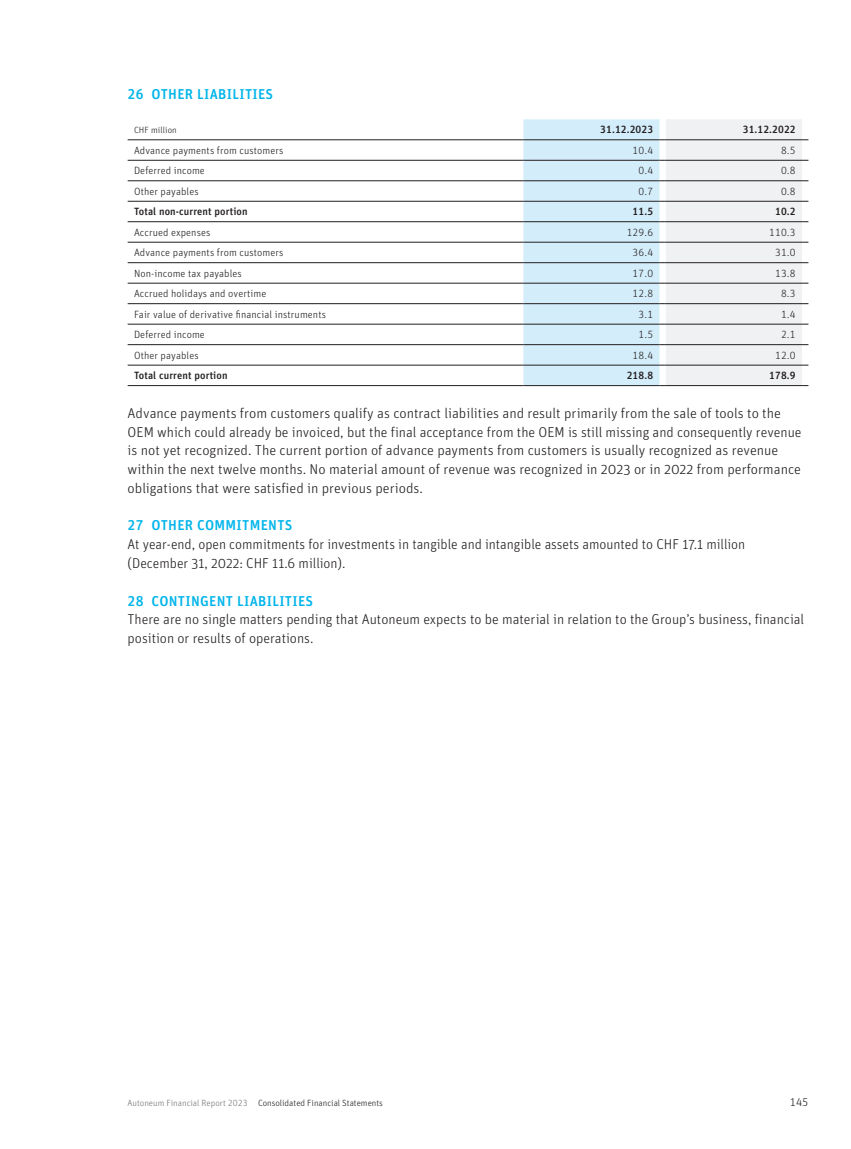
<style>
.page{position:relative;width:851px;height:1149px;background:#fff}
.page>*{position:absolute;margin:0;border:0;box-sizing:border-box;transform-origin:0 0}
.t1{font:14.25px/18.8px "Autoneum Unit OT Light";color:#231f20}
.t2{font:14.25px "Autoneum Unit OT Medium";letter-spacing:.02em;color:#02b5eb}
.t3{font:11.25px "Autoneum Unit OT Light";color:#231f20}
.t4{font:10.5px "Autoneum Unit OT Light";letter-spacing:.01em;color:#231f20}
.t5{font:10.5px "Autoneum Unit OT Medium";letter-spacing:.01em;color:#231f20}
.t6{font:9px "Autoneum Unit OT Light";color:#231f20}
.s1{color:#76787b}
</style>
<div class="page">
<hr style="left:128px;top:139px;width:395px;height:1px;background:#231f20">
<hr style="left:128px;top:160px;width:395px;height:1px;background:#231f20">
<hr style="left:128px;top:180px;width:395px;height:1px;background:#231f20">
<hr style="left:128px;top:201px;width:395px;height:1px;background:#231f20">
<hr style="left:128px;top:221px;width:395px;height:1px;background:#231f20">
<hr style="left:128px;top:242px;width:395px;height:1px;background:#231f20">
<hr style="left:128px;top:262px;width:395px;height:1px;background:#231f20">
<hr style="left:128px;top:283px;width:395px;height:1px;background:#231f20">
<hr style="left:128px;top:303px;width:395px;height:1px;background:#231f20">
<hr style="left:128px;top:324px;width:395px;height:1px;background:#231f20">
<hr style="left:128px;top:344px;width:395px;height:1px;background:#231f20">
<hr style="left:128px;top:365px;width:395px;height:1px;background:#231f20">
<hr style="left:128px;top:385px;width:395px;height:1px;background:#231f20">
<svg style="left:523px;top:119px;width:285px;height:267px"></svg>
<p class="t2" style="left:128px;top:85px;width:147px">26 OTHER LIABILITIES</p>
<p class="t6" style="left:134px;top:125px;width:44px">CHF million</p>
<p class="t5" style="left:600px;top:123px;width:54px">31.12.2023</p>
<p class="t5" style="left:742px;top:123px;width:54px">31.12.2022</p>
<p class="t4" style="left:134px;top:144px;width:151px">Advance payments from customers</p>
<p class="t4" style="left:632px;top:144px;width:22px">10.4</p>
<p class="t4" style="left:781px;top:144px;width:16px">8.5</p>
<p class="t4" style="left:134px;top:165px;width:72px">Deferred income</p>
<p class="t4" style="left:638px;top:165px;width:16px">0.4</p>
<p class="t4" style="left:781px;top:165px;width:16px">0.8</p>
<p class="t4" style="left:134px;top:185px;width:66px">Other payables</p>
<p class="t4" style="left:638px;top:185px;width:16px">0.7</p>
<p class="t4" style="left:781px;top:185px;width:16px">0.8</p>
<p class="t5" style="left:134px;top:205px;width:115px">Total non-current portion</p>
<p class="t5" style="left:632px;top:205px;width:22px">11.5</p>
<p class="t5" style="left:775px;top:205px;width:22px">10.2</p>
<p class="t4" style="left:134px;top:226px;width:78px">Accrued expenses</p>
<p class="t4" style="left:626px;top:226px;width:28px">129.6</p>
<p class="t4" style="left:769px;top:226px;width:28px">110.3</p>
<p class="t4" style="left:134px;top:246px;width:151px">Advance payments from customers</p>
<p class="t4" style="left:632px;top:246px;width:22px">36.4</p>
<p class="t4" style="left:775px;top:246px;width:22px">31.0</p>
<p class="t4" style="left:134px;top:267px;width:109px">Non-income tax payables</p>
<p class="t4" style="left:632px;top:267px;width:22px">17.0</p>
<p class="t4" style="left:775px;top:267px;width:22px">13.8</p>
<p class="t4" style="left:134px;top:287px;width:134px">Accrued holidays and overtime</p>
<p class="t4" style="left:632px;top:287px;width:22px">12.8</p>
<p class="t4" style="left:781px;top:287px;width:16px">8.3</p>
<p class="t4" style="left:134px;top:308px;width:193px">Fair value of derivative financial instruments</p>
<p class="t4" style="left:638px;top:308px;width:16px">3.1</p>
<p class="t4" style="left:781px;top:308px;width:16px">1.4</p>
<p class="t4" style="left:134px;top:328px;width:72px">Deferred income</p>
<p class="t4" style="left:638px;top:328px;width:16px">1.5</p>
<p class="t4" style="left:781px;top:328px;width:16px">2.1</p>
<p class="t4" style="left:134px;top:349px;width:66px">Other payables</p>
<p class="t4" style="left:632px;top:349px;width:22px">18.4</p>
<p class="t4" style="left:775px;top:349px;width:22px">12.0</p>
<p class="t5" style="left:134px;top:369px;width:95px">Total current portion</p>
<p class="t5" style="left:626px;top:369px;width:28px">218.8</p>
<p class="t5" style="left:769px;top:369px;width:28px">178.9</p>
<p class="t1" style="left:128px;top:403px;width:675px">Advance payments from customers qualify as contract liabilities and result primarily from the sale of tools to the OEM which could already be invoiced, but the final acceptance from the OEM is still missing and consequently revenue is not yet recognized. The current portion of advance payments from customers is usually recognized as revenue within the next twelve months. No material amount of revenue was recognized in 2023 or in 2022 from performance obligations that were satisfied in previous periods.</p>
<p class="t2" style="left:128px;top:516px;width:166px">27 OTHER COMMITMENTS</p>
<p class="t1" style="left:128px;top:535px;width:619px">At year-end, open commitments for investments in tangible and intangible assets amounted to CHF 17.1 million (December 31, 2022: CHF 11.6 million).</p>
<p class="t2" style="left:128px;top:591px;width:187px">28 CONTINGENT LIABILITIES</p>
<p class="t1" style="left:128px;top:610px;width:678px">There are no single matters pending that Autoneum expects to be material in relation to the Group’s business, financial position or results of operations.</p>
<p class="t6" style="left:128px;top:1097px;width:257px"><span class="s1">Autoneum Financial Report 2023</span> Consolidated Financial Statements</p>
<p class="t3" style="left:789px;top:1095px;width:20px">145</p>
</div>
